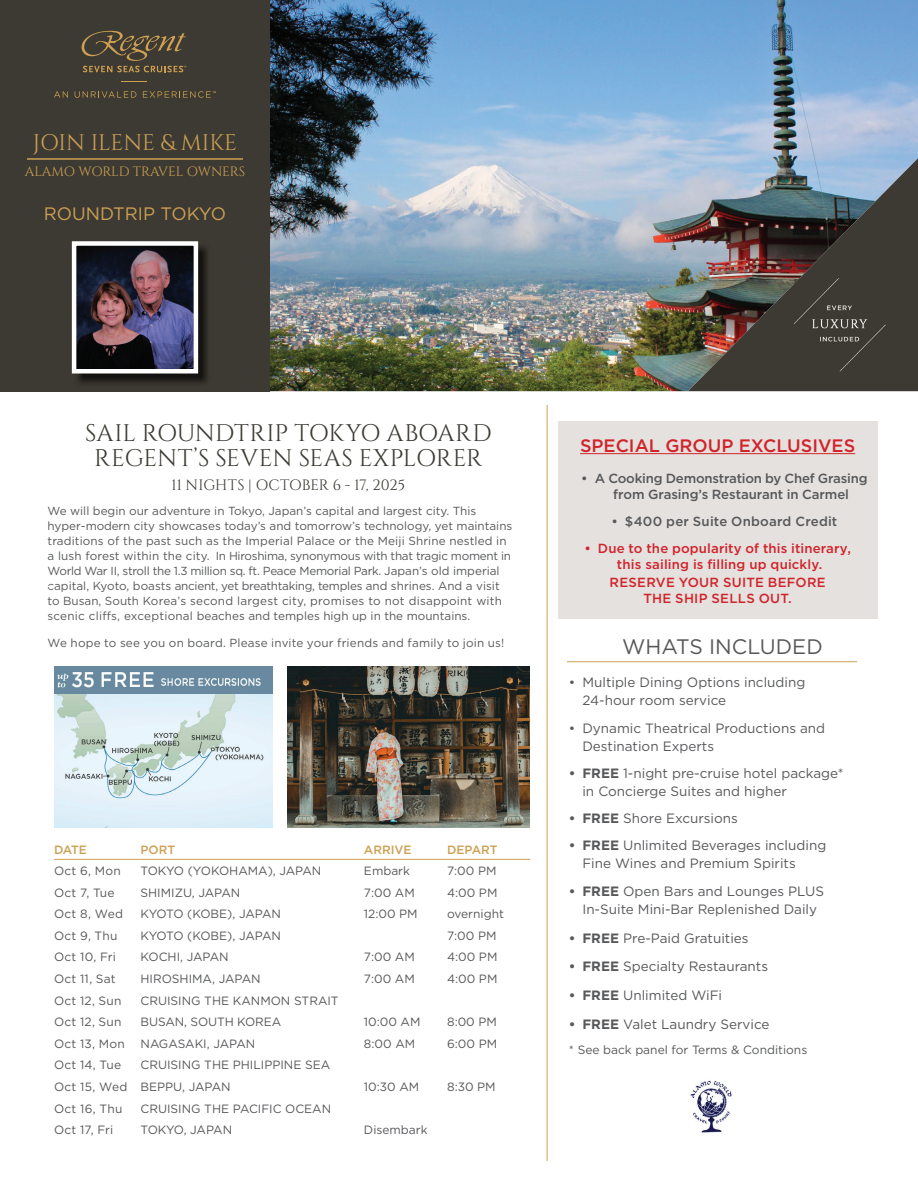
<style>
.page{position:relative;width:918px;height:1188px;background:#fff}
.page>*{position:absolute;margin:0;border:0;box-sizing:border-box;transform-origin:0 0}
.t1{font:24px/25.5px "Cinzel";letter-spacing:-.005em;color:#3c3a33;text-align:center}
.t2{font:22.5px "Cinzel";color:#cda054}
.t3{font:21px "Gotham";color:#57585a}
.t4{font:500 18px "Gotham";color:#d1232a}
.t5{font:18px "Gotham";color:#cda054}
.t6{font:15px "Cinzel";letter-spacing:-.005em;color:#3c3a33}
.t7{font:13.5px/18px "Gotham";color:#57585a}
.t8{font:13.5px "Cinzel";letter-spacing:-.015em;color:#cda054}
.t9{font:500 13.2px/15.9px "Gotham";letter-spacing:.01em;color:#d1232a;text-align:center}
.t10{font:500 13.2px/15.9px "Gotham";letter-spacing:-.01em;color:#57585a}
.t11{font:500 13.2px "Gotham";letter-spacing:.015em;color:#57585a}
.t12{font:12px/21.6px "Gotham";color:#57585a}
.t13{font:12px "Gotham";letter-spacing:-.035em;color:#57585a}
.t14{font:500 12px "Gotham";color:#cda054}
.t15{font:12px "Gotham";letter-spacing:-.03em;color:#57585a}
.t16{font:11.7px/15px "Gotham";color:#57585a}
.s1{font-weight:700}
</style>
<div class="page">
<img style="left:270px;top:0;width:648px;height:391px">
<img style="left:688px;top:158px;width:230px;height:233px">
<div style="left:0;top:0;width:270px;height:391px;background:#3c3a33"></div>
<div style="left:558px;top:422px;width:319px;height:197px;background:#e4e1df"></div>
<hr style="left:547px;top:405px;width:1px;height:756px;background:#cda054">
<hr style="left:580px;top:453px;width:275px;height:1px;background:#d1232a">
<hr style="left:567px;top:661px;width:290px;height:1px;background:#cda054">
<img style="left:54px;top:693px;width:219px;height:134px">
<hr style="left:54px;top:859px;width:87px;height:1px;background:#cda054">
<hr style="left:141px;top:859px;width:223px;height:1px;background:#cda054">
<hr style="left:364px;top:859px;width:83px;height:1px;background:#cda054">
<hr style="left:447px;top:859px;width:83px;height:1px;background:#cda054">
<img style="left:287px;top:667px;width:242px;height:160px">
<img style="left:794px;top:278px;width:92px;height:93px">
<img style="left:690px;top:1080px;width:42px;height:53px">
<img style="left:78px;top:243px;width:129px;height:140px">
<img style="left:77px;top:246px;width:116px;height:123px">
<div style="left:72px;top:241px;width:126px;height:133px;border:4px solid #fff"></div>
<svg style="left:82px;top:31px;width:104px;height:41px"></svg>
<svg style="left:54px;top:91px;width:14px;height:7px"></svg>
<svg style="left:75px;top:91px;width:61px;height:7px"></svg>
<svg style="left:143px;top:91px;width:73px;height:7px"></svg>
<svg style="left:121px;top:81px;width:26px;height:1px"></svg>
<hr style="left:27px;top:158px;width:216px;height:2px;background:#cda054">
<img style="left:54px;top:667px;width:219px;height:26px">
<h2 class="t2" style="left:33px;top:130px;width:206px">JOIN ILENE &amp; MIKE</h2>
<p class="t8" style="left:25px;top:164px;width:222px">ALAMO WORLD TRAVEL OWNERS</p>
<h3 class="t5" style="left:44px;top:202px;width:184px">ROUNDTRIP TOKYO</h3>
<h1 class="t1" style="left:85px;top:421px;width:408px">SAIL ROUNDTRIP TOKYO ABOARD<br>REGENT’S SEVEN SEAS EXPLORER</h1>
<p class="t6" style="left:171px;top:476px;width:235px">11 NIGHTS | OCTOBER 6 - 17, 2025</p>
<p class="t16" style="left:48px;top:503px;width:466px">We will begin our adventure in Tokyo, Japan’s capital and largest city. This hyper-modern city showcases today’s and tomorrow’s technology, yet maintains traditions of the past such as the Imperial Palace or the Meiji Shrine nestled in a lush forest within the city. In Hiroshima, synonymous with that tragic moment in World War II, stroll the 1.3 million sq. ft. Peace Memorial Park. Japan’s old imperial capital, Kyoto, boasts ancient, yet breathtaking, temples and shrines. And a visit to Busan, South Korea’s second largest city, promises to not disappoint with scenic cliffs, exceptional beaches and temples high up in the mountains.</p>
<p class="t16" style="left:48px;top:635px;width:458px">We hope to see you on board. Please invite your friends and family to join us!</p>
<p class="t14" style="left:54px;top:842px;width:35px">DATE</p>
<p class="t14" style="left:141px;top:842px;width:36px">PORT</p>
<p class="t14" style="left:364px;top:842px;width:49px">ARRIVE</p>
<p class="t14" style="left:447px;top:842px;width:52px">DEPART</p>
<p class="t12" style="left:54px;top:860px;width:68px">Oct 6, Mon</p>
<p class="t12" style="left:141px;top:860px;width:182px">TOKYO (YOKOHAMA), JAPAN</p>
<p class="t12" style="left:364px;top:860px;width:48px">Embark</p>
<p class="t12" style="left:447px;top:860px;width:51px">7:00 PM</p>
<p class="t12" style="left:54px;top:881px;width:62px">Oct 7, Tue</p>
<p class="t12" style="left:141px;top:881px;width:101px">SHIMIZU, JAPAN</p>
<p class="t12" style="left:364px;top:881px;width:52px">7:00 AM</p>
<p class="t12" style="left:447px;top:881px;width:52px">4:00 PM</p>
<p class="t12" style="left:54px;top:903px;width:71px">Oct 8, Wed</p>
<p class="t13" style="left:141px;top:906px;width:142px">KYOTO (KOBE), JAPAN</p>
<p class="t12" style="left:364px;top:903px;width:55px">12:00 PM</p>
<p class="t12" style="left:447px;top:903px;width:58px">overnight</p>
<p class="t12" style="left:54px;top:924px;width:65px">Oct 9, Thu</p>
<p class="t13" style="left:141px;top:928px;width:142px">KYOTO (KOBE), JAPAN</p>
<p class="t12" style="left:447px;top:924px;width:51px">7:00 PM</p>
<p class="t12" style="left:54px;top:946px;width:63px">Oct 10, Fri</p>
<p class="t12" style="left:141px;top:946px;width:90px">KOCHI, JAPAN</p>
<p class="t12" style="left:364px;top:946px;width:52px">7:00 AM</p>
<p class="t12" style="left:447px;top:946px;width:52px">4:00 PM</p>
<p class="t12" style="left:54px;top:968px;width:63px">Oct 11, Sat</p>
<p class="t12" style="left:141px;top:968px;width:122px">HIROSHIMA, JAPAN</p>
<p class="t12" style="left:364px;top:968px;width:52px">7:00 AM</p>
<p class="t12" style="left:447px;top:968px;width:52px">4:00 PM</p>
<p class="t12" style="left:54px;top:989px;width:69px">Oct 12, Sun</p>
<p class="t12" style="left:141px;top:989px;width:200px">CRUISING THE KANMON STRAIT</p>
<p class="t12" style="left:54px;top:1011px;width:69px">Oct 12, Sun</p>
<p class="t12" style="left:141px;top:1011px;width:142px">BUSAN, SOUTH KOREA</p>
<p class="t12" style="left:364px;top:1011px;width:58px">10:00 AM</p>
<p class="t12" style="left:447px;top:1011px;width:51px">8:00 PM</p>
<p class="t12" style="left:54px;top:1032px;width:72px">Oct 13, Mon</p>
<p class="t12" style="left:141px;top:1032px;width:116px">NAGASAKI, JAPAN</p>
<p class="t12" style="left:364px;top:1032px;width:53px">8:00 AM</p>
<p class="t12" style="left:447px;top:1032px;width:52px">6:00 PM</p>
<p class="t12" style="left:54px;top:1054px;width:69px">Oct 14, Tue</p>
<p class="t12" style="left:54px;top:1054px;width:278px;text-indent:87px">CRUISING THE PHILIPPINE SEA<br>Oct 15, Wed BEPPU, JAPAN</p>
<p class="t12" style="left:364px;top:1076px;width:57px">10:30 AM</p>
<p class="t12" style="left:447px;top:1076px;width:50px">8:30 PM</p>
<p class="t12" style="left:54px;top:1097px;width:70px">Oct 16, Thu</p>
<p class="t12" style="left:141px;top:1097px;width:192px">CRUISING THE PACIFIC OCEAN</p>
<p class="t12" style="left:54px;top:1119px;width:61px">Oct 17, Fri</p>
<p class="t15" style="left:141px;top:1122px;width:93px">TOKYO, JAPAN</p>
<p class="t12" style="left:364px;top:1119px;width:65px">Disembark</p>
<h3 class="t4" style="left:580px;top:434px;width:277px">SPECIAL GROUP EXCLUSIVES</h3>
<p class="t10" style="left:613px;top:471px;width:256px;text-indent:-32px">• A Cooking Demonstration by Chef Grasing from Grasing’s Restaurant in Carmel</p>
<p class="t11" style="left:611px;top:513px;width:228px">• $400 per Suite Onboard Credit</p>
<p class="t9" style="left:584px;top:540px;width:268px">• Due to the popularity of this itinerary, this sailing is filling up quickly.</p>
<p class="t9" style="left:610px;top:574px;width:218px">RESERVE YOUR SUITE BEFORE<br>THE SHIP SELLS OUT.</p>
<h3 class="t3" style="left:622px;top:633px;width:202px">WHATS INCLUDED</h3>
<p class="t7" style="left:582px;top:673px;width:224px;text-indent:-14px">• Multiple Dining Options including<br>24-hour room service</p>
<p class="t7" style="left:582px;top:719px;width:244px;text-indent:-14px">• Dynamic Theatrical Productions and<br>Destination Experts</p>
<p class="t7" style="left:582px;top:764px;width:263px;text-indent:-14px"><span class="s1">• FREE</span> 1-night pre-cruise hotel package* in Concierge Suites and higher</p>
<p class="t7" style="left:569px;top:809px;width:170px"><span class="s1">• FREE</span> Shore Excursions</p>
<p class="t7" style="left:582px;top:836px;width:245px;text-indent:-14px"><span class="s1">• FREE</span> Unlimited Beverages including<br>Fine Wines and Premium Spirits</p>
<p class="t7" style="left:569px;top:882px;width:257px;text-align:center"><span class="s1">• FREE</span> Open Bars and Lounges PLUS<br>In-Suite Mini-Bar Replenished Daily</p>
<p class="t7" style="left:569px;top:929px;width:181px"><span class="s1">• FREE</span> Pre-Paid Gratuities</p>
<p class="t7" style="left:569px;top:957px;width:201px"><span class="s1">• FREE</span> Specialty Restaurants</p>
<p class="t7" style="left:569px;top:986px;width:155px"><span class="s1">• FREE</span> Unlimited WiFi</p>
<p class="t7" style="left:569px;top:1015px;width:202px"><span class="s1">• FREE</span> Valet Laundry Service</p>
<p class="t12" style="left:569px;top:1039px;width:240px">* See back panel for Terms &amp; Conditions</p>
</div>
